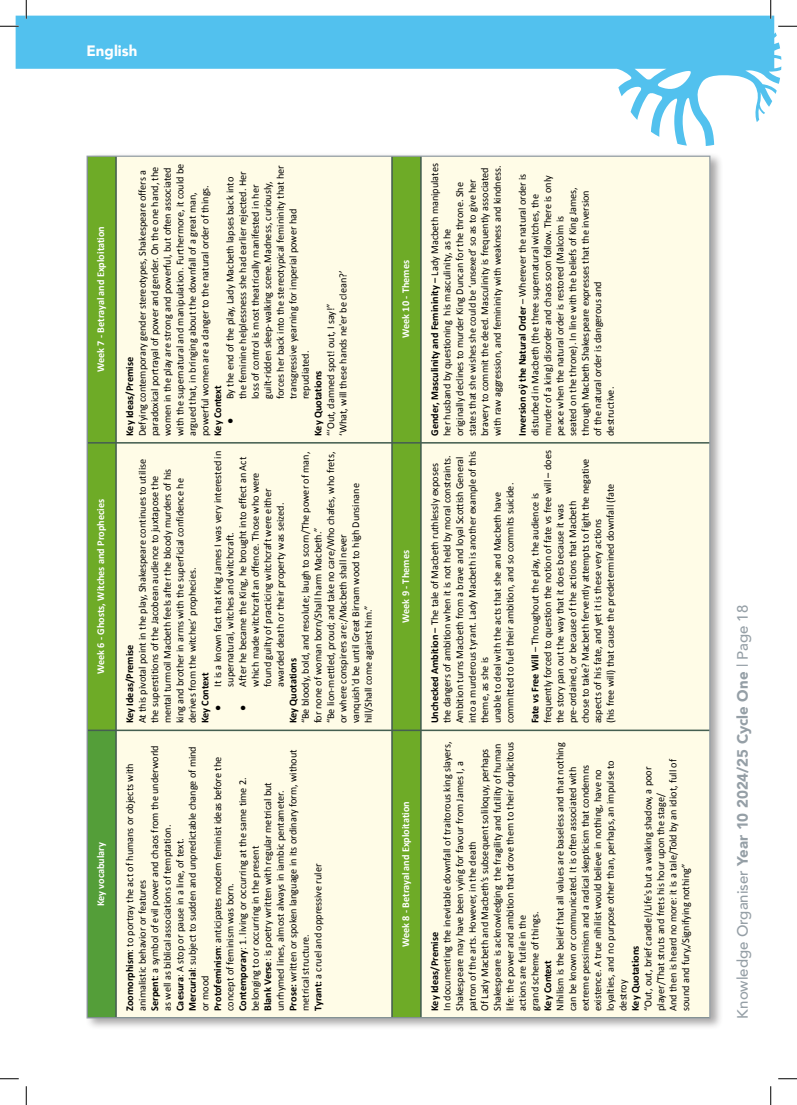
<style>
.page{position:relative;width:797px;height:1105px;background:#fff}
.page>*{position:absolute;margin:0;border:0;box-sizing:border-box;transform-origin:0 0}
.t1{font:500 15px "Avenir";color:#959fa6}
.t2{font:900 15px "Avenir";color:#fff}
.t3{font:10.5px/12.5px "Calibri";color:#000}
.t4{font:700 10.5px "Calibri";color:#fff}
.t5{font:700 10.5px "Calibri";color:#000}
.s1{font-weight:700}
.s2{font-family:"Arial"}
.s3{font-weight:900}
</style>
<div class="page">
<svg style="left:16px;top:16px;width:765px;height:130px"></svg>
<div style="left:85px;top:152px;width:638px;height:878px;background:#231f20;opacity:.4"></div>
<div style="left:87px;top:730px;width:29px;height:288px;background:#549e39"></div>
<div style="left:87px;top:443px;width:29px;height:287px;background:#6eab27"></div>
<div style="left:87px;top:156px;width:29px;height:287px;background:#6eab27"></div>
<div style="left:116px;top:730px;width:276px;height:288px;background:#fffce7"></div>
<div style="left:116px;top:443px;width:276px;height:287px;background:#fffce7"></div>
<div style="left:116px;top:156px;width:276px;height:287px;background:#fffce7"></div>
<div style="left:392px;top:730px;width:29px;height:288px;background:#6eab27"></div>
<div style="left:392px;top:443px;width:29px;height:287px;background:#6eab27"></div>
<div style="left:392px;top:156px;width:29px;height:287px;background:#6eab27"></div>
<div style="left:421px;top:730px;width:288px;height:288px;background:#fffce7"></div>
<div style="left:421px;top:443px;width:288px;height:287px;background:#fffce7"></div>
<div style="left:421px;top:156px;width:288px;height:287px;background:#fffce7"></div>
<hr style="left:87px;top:729px;width:622px;height:2px;background:#455f51">
<hr style="left:87px;top:442px;width:622px;height:2px;background:#455f51">
<hr style="left:115px;top:156px;width:2px;height:862px;background:#455f51">
<hr style="left:391px;top:156px;width:2px;height:862px;background:#455f51">
<hr style="left:420px;top:156px;width:1px;height:862px;background:#455f51">
<svg style="left:0;top:25px;width:19px;height:2px"></svg>
<svg style="left:778px;top:25px;width:19px;height:2px"></svg>
<svg style="left:0;top:1078px;width:19px;height:1px"></svg>
<svg style="left:778px;top:1078px;width:19px;height:1px"></svg>
<svg style="left:25px;top:0;width:2px;height:19px"></svg>
<svg style="left:25px;top:1086px;width:2px;height:19px"></svg>
<svg style="left:770px;top:0;width:1px;height:19px"></svg>
<svg style="left:770px;top:1086px;width:1px;height:19px"></svg>
<h1 class="t2" style="left:86px;top:38px;width:52px">English</h1>
<p class="t4" style="left:95px;top:372px;width:148px;rotate:-90deg">Week 7 - Betrayal and Exploitation</p>
<p class="t4" style="left:95px;top:674px;width:176px;rotate:-90deg">Week 6 - Ghosts, Witches and Prophecies</p>
<p class="t4" style="left:95px;top:906px;width:66px;rotate:-90deg">Key vocabulary</p>
<p class="t3" style="left:123px;top:436px;width:274px;rotate:-90deg"><span class="s1">Key Ideas/Premise<br></span>Defying contemporary gender stereotypes, Shakespeare offers a paradoxical portrayal of power and gender. On the one hand, the women in the play are strong and powerful, but often associated with the supernatural and manipulation. Furthermore, it could be argued that, in bringing about the downfall of a great man, powerful women are a danger to the natural order of things.<br><span class="s1">Key Context</span></p>
<p class="t3" style="left:274px;top:399px;width:235px;rotate:-90deg">forces her back into the stereotypical femininity that her</p>
<p class="t3" style="left:224px;top:424px;width:248px;rotate:-90deg"><span class="s2">●</span> By the end of the play, Lady Macbeth lapses back into</p>
<p class="t3" style="left:236px;top:399px;width:229px;rotate:-90deg">the feminine helplessness she had earlier rejected. Her</p>
<p class="t3" style="left:249px;top:399px;width:216px;rotate:-90deg">loss of control is most theatrically manifested in her</p>
<p class="t3" style="left:261px;top:399px;width:219px;rotate:-90deg">guilt-ridden sleep-walking scene.Madness, curiously,</p>
<p class="t3" style="left:287px;top:399px;width:192px;rotate:-90deg">transgressive yearning for imperial power had</p>
<p class="t3" style="left:337px;top:436px;width:167px;rotate:-90deg">‘What, will these hands ne'er be clean?’</p>
<p class="t3" style="left:324px;top:436px;width:134px;rotate:-90deg">“‘Out, damned spot! out, I say!”</p>
<p class="t3" style="left:299px;top:399px;width:50px;rotate:-90deg">repudiated.</p>
<p class="t5" style="left:312px;top:436px;width:67px;rotate:-90deg">Key Quotations</p>
<p class="t3" style="left:123px;top:723px;width:266px;rotate:-90deg"><span class="s1">Key Ideas/Premise<br></span>At this pivotal point in the play, Shakespeare continues to utilise the superstitions of the Jacobean audience to juxtapose the mental turmoil Macbeth feels after the bloody murders of his king and brother in arms with the superficial confidence he derives from the witches’ prophecies.<br><span class="s1">Key Context</span></p>
<p class="t3" style="left:211px;top:686px;width:237px;text-indent:-25px;rotate:-90deg"><span class="s2">●</span> It is a known fact that King James I was very interested in supernatural, witches and witchcraft.</p>
<p class="t3" style="left:236px;top:711px;width:256px;rotate:-90deg"><span class="s2">●</span> After he became the King, he brought into effect an Act</p>
<p class="t3" style="left:299px;top:723px;width:273px;rotate:-90deg">“Be bloody, bold, and resolute; laugh to scorn/The power of man,</p>
<p class="t3" style="left:324px;top:723px;width:273px;rotate:-90deg">“Be lion-mettled, proud; and take no care/Who chafes, who frets,</p>
<p class="t3" style="left:249px;top:686px;width:216px;rotate:-90deg">which made witchcraft an offence. Those who were</p>
<p class="t3" style="left:349px;top:723px;width:242px;rotate:-90deg">vanquish'd be until Great Birnam wood to high Dunsinane</p>
<p class="t3" style="left:261px;top:686px;width:199px;rotate:-90deg">found guilty of practicing witchcraft were either</p>
<p class="t3" style="left:274px;top:686px;width:185px;rotate:-90deg">awarded death or their property was seized.</p>
<p class="t3" style="left:312px;top:723px;width:197px;rotate:-90deg">for none of woman born/Shall harm Macbeth.”</p>
<p class="t3" style="left:337px;top:723px;width:191px;rotate:-90deg">or where conspirers are:/Macbeth shall never</p>
<p class="t3" style="left:362px;top:723px;width:119px;rotate:-90deg">hill/Shall come against him.”</p>
<p class="t5" style="left:287px;top:723px;width:67px;rotate:-90deg">Key Quotations</p>
<p class="t3" style="left:123px;top:1011px;width:267px;rotate:-90deg"><span class="s1">Zoomorphism</span>: to portray the act of humans or objects with animalistic behavior or features<br><span class="s1">Serpent</span>: a symbol of evil power and chaos from the underworld as well as biblical associations of temptation.<br><span class="s1">Caesura</span>: A stop or pause in a line, of text.<br><span class="s1">Mercurial</span>: subject to sudden and unpredictable change of mind or mood<br><span class="s1">Protofeminism</span>: anticipates modern feminist ideas before the concept of feminism was born.<br><span class="s1">Contemporary</span>: 1. living or occurring at the same time 2. belonging to or occurring in the present<br><span class="s1">Blank Verse</span>: is poetry written with regular metrical but unrhymed lines, almost always in iambic pentameter.<br><span class="s1">Prose:</span> written or spoken language in its ordinary form, without metrical structure.<br><span class="s1">Tyrant:</span> a cruel and oppressive ruler</p>
<p class="t4" style="left:400px;top:338px;width:79px;rotate:-90deg">Week 10 - Themes</p>
<p class="t4" style="left:400px;top:623px;width:74px;rotate:-90deg">Week 9 - Themes</p>
<p class="t4" style="left:400px;top:947px;width:148px;rotate:-90deg">Week 8 - Betrayal and Exploitation</p>
<p class="t3" style="left:428px;top:436px;width:274px;rotate:-90deg"><span class="s1">Gender, Masculinity and Femininity –</span> Lady Macbeth manipulates her husband by questioning his masculinity, as he<br>originally declines to murder King Duncan for the throne. She states that she wishes she could be ‘unsexed’ so as to give her bravery to commit the deed. Masculinity is frequently associated with raw aggression, and femininity with weakness and kindness.</p>
<p class="t3" style="left:516px;top:436px;width:264px;rotate:-90deg"><span class="s1">Inversion oÿ the Natural Order</span> – Wherever the natural order is disturbed in Macbeth (the three supernatural witches, the murder of a king) disorder and chaos soon follow. There is only peace when the natural order is restored (Malcolm is<br>seated on the throne). In line with the beliefs of King James, through Macbeth Shakespeare expresses that the inversion<br>of the natural order is dangerous and<br>destructive.</p>
<p class="t3" style="left:428px;top:723px;width:274px;rotate:-90deg"><span class="s1">Unchecked Ambition –</span> The tale of Macbeth ruthlessly exposes the dangers of ambition when it is not held by moral constraints.<br>Ambition turns Macbeth from a brave and loyal Scottish General into a murderous tyrant. Lady Macbeth is another example of this theme, as she is<br>unable to deal with the acts that she and Macbeth have committed to fuel their ambition, and so commits suicide.</p>
<p class="t3" style="left:529px;top:723px;width:275px;rotate:-90deg"><span class="s1">Fate vs Free Will</span> – Throughout the play, the audience is frequently forced to question the notion of fate vs free will – does the story pan out the way that it does because it was pre-ordained, or because of the actions that Macbeth<br>chose to take? Macbeth fervently attempts to fight the negative aspects of his fate, and yet it is these very actions<br>(his free will) that cause the predetermined downfall (fate</p>
<p class="t3" style="left:428px;top:1011px;width:271px;rotate:-90deg"><span class="s1">Key Ideas/Premise<br></span>In documenting the inevitable downfall of traitorous king slayers, Shakespeare may have been vying for favour from James I, a patron of the arts. However, in the death<br>Of Lady Macbeth and Macbeth’s subsequent soliloquy, perhaps Shakespeare is acknowledging the fragility and futility of human life: the power and ambition that drove them to their duplicitous actions are futile in the<br>grand scheme of things.<br><span class="s1">Key Context<br></span>Nihilism is the belief that all values are baseless and that nothing can be known or communicated. It is often associated with extreme pessimism and a radical skepticism that condemns existence. A true nihilist would believe in nothing, have no loyalties, and no purpose other than, perhaps, an impulse to destroy<br><span class="s1">Key Quotations<br></span>“Out, out, brief candle!/Life's but a walking shadow, a poor player/That struts and frets his hour upon the stage/<br>And then is heard no more: it is a tale/Told by an idiot, full of sound and fury,/Signifying nothing”</p>
<h1 class="t1" style="left:729px;top:1018px;width:415px;rotate:-90deg">Knowledge Organiser <span class="s3">Year 10 2024/25 Cycle One</span> | Page 18</h1>
</div>
